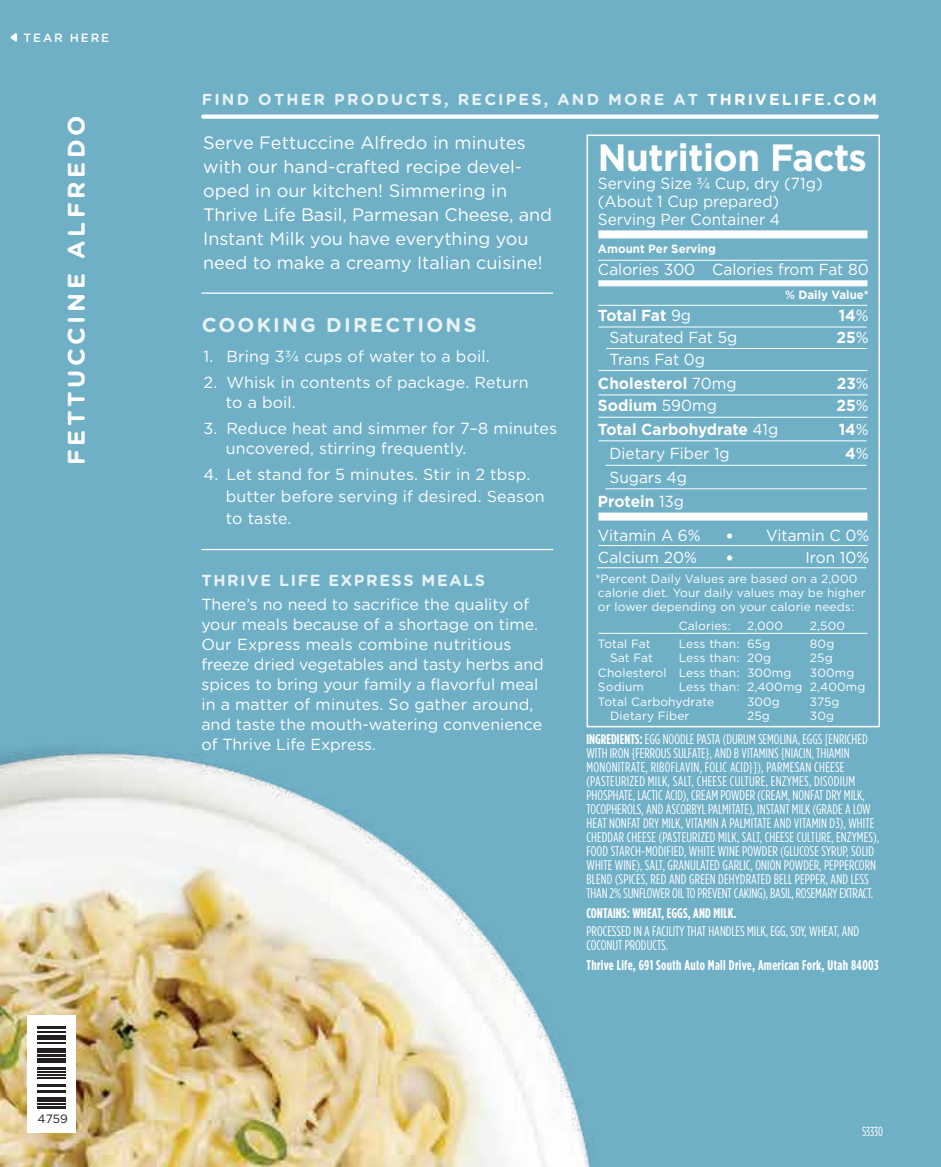
<style>
.page{position:relative;width:941px;height:1167px;background:#fff}
.page>*{position:absolute;margin:0;border:0;box-sizing:border-box;transform-origin:0 0}
.t1{font:700 38px "Gotham";letter-spacing:-.015em;color:#fff;scale:.96 1}
.t2{font:700 24px "Gotham Rounded";letter-spacing:.15em;color:#fff}
.t3{font:700 20px "Gotham Rounded";letter-spacing:.11em;color:#e9f3f7}
.t4{font:20px "Gotham";color:#fff;scale:.96 1}
.t5{font:18px/24px "Gotham Rounded";color:#fff}
.t6{font:16px/20px "Gotham Rounded";color:#fff}
.t7{font:16px/20px "Gotham";color:#fff}
.t8{font:16px/18px "Gotham";color:#fff;scale:.96 1}
.t9{font:700 16px "Gotham";color:#fff;scale:.96 1}
.t10{font:700 16px "Gotham Rounded";letter-spacing:.135em;color:#e9f3f7}
.t11{font:700 16px "Gotham Rounded";letter-spacing:.1em;color:#e9f3f7}
.t12{font:14px/14px "Gotham Condensed";color:#fff}
.t13{font:700 14px "Gotham Condensed";letter-spacing:.025em;color:#fff}
.t14{font:13px "Gotham Condensed";letter-spacing:-.01em;color:#fff}
.t15{font:12px/14px "Gotham";letter-spacing:.01em;color:#fff}
.t16{font:700 12px "Gotham";color:#fff;scale:.96 1}
.t17{font:500 12px "Gotham Rounded";letter-spacing:.15em;color:#fff}
.t18{font:12px "Gotham";color:#231f20}
.s1{color:#fff}
.s2{font-weight:500}
.s3{font-weight:400}
.s4{font-weight:700}
.s5{font-size:20px}
</style>
<div class="page">
<div style="left:0;top:0;width:940px;height:1166px;background:#6fb0c7"></div>
<img style="left:0;top:727px;width:619px;height:439px">
<div style="left:203px;top:114px;width:673px;height:5px;background:#fff"></div>
<hr style="left:202px;top:549px;width:350px;height:1px;background:#fff">
<svg style="left:10px;top:33px;width:7px;height:9px"></svg>
<div style="left:586px;top:134px;width:293px;height:593px;border:2px solid #fff"></div>
<div style="left:598px;top:230px;width:269px;height:8px;background:#fff"></div>
<div style="left:598px;top:512px;width:269px;height:8px;background:#fff"></div>
<hr style="left:598px;top:305px;width:269px;height:1px;background:#fff">
<div style="left:598px;top:280px;width:269px;height:6px;background:#fff"></div>
<hr style="left:598px;top:260px;width:269px;height:1px;background:#fff">
<hr style="left:598px;top:326px;width:268px;height:1px;background:#fff">
<hr style="left:606px;top:348px;width:260px;height:1px;background:#fff">
<hr style="left:598px;top:394px;width:269px;height:1px;background:#fff">
<hr style="left:598px;top:370px;width:269px;height:1px;background:#fff">
<hr style="left:605px;top:488px;width:261px;height:1px;background:#fff">
<hr style="left:598px;top:417px;width:269px;height:1px;background:#fff">
<hr style="left:598px;top:440px;width:268px;height:1px;background:#fff">
<hr style="left:605px;top:465px;width:261px;height:1px;background:#fff">
<hr style="left:598px;top:545px;width:269px;height:1px;background:#fff">
<hr style="left:598px;top:633px;width:269px;height:1px;background:#fff">
<hr style="left:597px;top:567px;width:269px;height:1px;background:#fff">
<hr style="left:202px;top:292px;width:350px;height:2px;background:#fff">
<div style="left:28px;top:1014px;width:48px;height:118px;background:#fff"></div>
<hr style="left:38px;top:1026px;width:28px;height:3px;background:#231f20">
<hr style="left:38px;top:1030px;width:28px;height:2px;background:#231f20">
<hr style="left:38px;top:1035px;width:28px;height:4px;background:#231f20">
<svg style="left:38px;top:1042px;width:28px;height:1px"></svg>
<hr style="left:38px;top:1048px;width:28px;height:4px;background:#231f20">
<hr style="left:38px;top:1053px;width:28px;height:3px;background:#231f20">
<hr style="left:38px;top:1058px;width:28px;height:4px;background:#231f20">
<hr style="left:38px;top:1066px;width:28px;height:3px;background:#231f20">
<svg style="left:38px;top:1071px;width:28px;height:4px"></svg>
<hr style="left:38px;top:1076px;width:28px;height:2px;background:#231f20">
<hr style="left:38px;top:1084px;width:28px;height:2px;background:#231f20">
<hr style="left:38px;top:1089px;width:28px;height:3px;background:#231f20">
<hr style="left:38px;top:1097px;width:28px;height:4px;background:#231f20">
<hr style="left:38px;top:1102px;width:28px;height:2px;background:#231f20">
<hr style="left:38px;top:1105px;width:28px;height:3px;background:#231f20">
<p class="t17" style="left:24px;top:29px;width:87px">TEAR HERE</p>
<h2 class="t2" style="left:59px;top:465px;width:351px;rotate:-90deg">FETTUCCINE ALFREDO</h2>
<p class="t18" style="left:38px;top:1111px;width:32px">4759</p>
<p class="t10" style="left:202px;top:88px;width:676px">FIND OTHER PRODUCTS, RECIPES, AND MORE AT <span class="s1">THRIVELIFE.COM</span></p>
<p class="t5" style="left:203px;top:129px;width:350px">Serve Fettuccine Alfredo in minutes with our hand-crafted recipe devel&shy;oped in our kitchen! Simmering in Thrive Life Basil, Parmesan Cheese, and Instant Milk you have everything you need to make a creamy Italian cuisine!</p>
<h3 class="t3" style="left:202px;top:310px;width:276px">COOKING DIRECTIONS</h3>
<p class="t7" style="left:203px;top:345px;width:288px">1. Bring 3¾ cups of water to a boil.</p>
<p class="t7" style="left:226px;top:371px;width:304px;text-indent:-22px">2. Whisk in contents of package. Return to a boil.</p>
<p class="t7" style="left:226px;top:417px;width:333px;text-indent:-22px">3. Reduce heat and simmer for 7–8 minutes uncovered, stirring frequently.</p>
<p class="t7" style="left:226px;top:462px;width:320px;line-height:22px;text-indent:-22px">4. Let stand for 5 minutes. Stir in 2 tbsp. butter before serving if desired. Season to taste.</p>
<p class="t11" style="left:201px;top:568px;width:285px">THRIVE LIFE EXPRESS MEALS</p>
<p class="t6" style="left:201px;top:593px;width:344px">There’s no need to sacrifice the quality of your meals because of a shortage on time.<br>Our Express meals combine nutritious freeze dried vegetables and tasty herbs and spices to bring your family a flavorful meal in a matter of minutes. So gather around, and taste the mouth-watering convenience of Thrive Life Express.</p>
<h1 class="t1" style="left:598px;top:132px;width:281px">Nutrition Facts</h1>
<p class="t8" style="left:598px;top:174px;width:235px">Serving Size ¾ Cup, dry (71g) (About 1 Cup prepared)<br>Serving Per Container 4</p>
<p class="t16" style="left:598px;top:241px;width:124px">Amount Per Serving</p>
<p class="t8" style="left:598px;top:260px;width:283px">Calories 300 Calories from Fat 80</p>
<p class="t16" style="left:785px;top:287px;width:88px"><span class="s2">%</span> Daily Value*</p>
<p class="t9" style="left:598px;top:305px;width:98px">Total Fat <span class="s3">9g</span></p>
<p class="t9" style="left:838px;top:305px;width:33px">14<span class="s3">%</span></p>
<p class="t8" style="left:609px;top:328px;width:135px">Saturated Fat 5g</p>
<p class="t9" style="left:836px;top:327px;width:35px">25<span class="s3">%</span></p>
<p class="t8" style="left:598px;top:347px;width:146px;line-height:24px;text-indent:12px">Trans Fat 0g<br><span class="s4">Cholesterol</span> 70mg</p>
<p class="t9" style="left:836px;top:373px;width:35px">23<span class="s3">%</span></p>
<p class="t9" style="left:598px;top:395px;width:125px">Sodium <span class="s3">590mg</span></p>
<p class="t9" style="left:836px;top:395px;width:35px">25<span class="s3">%</span></p>
<p class="t9" style="left:598px;top:419px;width:189px">Total Carbohydrate <span class="s3">41g</span></p>
<p class="t9" style="left:838px;top:419px;width:33px">14<span class="s3">%</span></p>
<p class="t8" style="left:609px;top:444px;width:127px">Dietary Fiber 1g</p>
<p class="t9" style="left:845px;top:443px;width:26px">4<span class="s3">%</span></p>
<p class="t8" style="left:598px;top:465px;width:94px;line-height:24px;text-align:right">Sugars 4g<br><span class="s4">Protein</span> 13g</p>
<p class="t8" style="left:598px;top:526px;width:144px">Vitamin A 6% <span class="s5">•</span></p>
<p class="t8" style="left:766px;top:526px;width:109px">Vitamin C 0%</p>
<p class="t8" style="left:598px;top:548px;width:104px">Calcium 20%</p>
<h3 class="t4" style="left:725px;top:545px;width:11px">•</h3>
<p class="t8" style="left:805px;top:548px;width:68px">Iron 10%</p>
<p class="t15" style="left:595px;top:571px;width:271px">*Percent Daily Values are based on a 2,000 calorie diet. Your daily values may be higher or lower depending on your calorie needs:</p>
<p class="t15" style="left:678px;top:618px;width:53px">Calories:</p>
<p class="t15" style="left:747px;top:618px;width:38px">2,000</p>
<p class="t15" style="left:809px;top:618px;width:37px">2,500</p>
<p class="t15" style="left:598px;top:636px;width:54px">Total Fat</p>
<p class="t15" style="left:678px;top:636px;width:93px">Less than: 65g</p>
<p class="t15" style="left:809px;top:636px;width:26px">80g</p>
<p class="t15" style="left:610px;top:651px;width:45px">Sat Fat</p>
<p class="t15" style="left:678px;top:651px;width:94px">Less than: 20g</p>
<p class="t15" style="left:809px;top:651px;width:24px">25g</p>
<p class="t15" style="left:598px;top:665px;width:195px">Cholesterol Less than: 300mg</p>
<p class="t15" style="left:809px;top:665px;width:46px">300mg</p>
<p class="t15" style="left:598px;top:679px;width:47px">Sodium</p>
<p class="t15" style="left:598px;top:679px;width:269px;text-indent:81px">Less than: 2,400mg 2,400mg<br>Total Carbohydrate</p>
<p class="t15" style="left:747px;top:694px;width:34px">300g</p>
<p class="t15" style="left:809px;top:694px;width:31px">375g</p>
<p class="t15" style="left:610px;top:708px;width:81px">Dietary Fiber</p>
<p class="t15" style="left:747px;top:708px;width:24px">25g</p>
<p class="t15" style="left:809px;top:708px;width:26px">30g</p>
<p class="t12" style="left:586px;top:731px;width:294px"><span class="s4">INGREDIENTS:</span> EGG NOODLE PASTA (DURUM SEMOLINA, EGGS [ENRICHED WITH IRON {FERROUS SULFATE}, AND B VITAMINS {NIACIN, THIAMIN MONONITRATE, RIBOFLAVIN, FOLIC ACID}]), PARMESAN CHEESE (PASTEURIZED MILK, SALT, CHEESE CULTURE, ENZYMES, DISODIUM PHOSPHATE, LACTIC ACID), CREAM POWDER (CREAM, NONFAT DRY MILK, TOCOPHEROLS, AND ASCORBYL PALMITATE), INSTANT MILK (GRADE A LOW HEAT NONFAT DRY MILK, VITAMIN A PALMITATE AND VITAMIN D3), WHITE CHEDDAR CHEESE (PASTEURIZED MILK, SALT, CHEESE CULTURE, ENZYMES), FOOD STARCH-MODIFIED, WHITE WINE POWDER (GLUCOSE SYRUP, SOLID WHITE WINE), SALT, GRANULATED GARLIC, ONION POWDER, PEPPERCORN BLEND (SPICES, RED AND GREEN DEHYDRATED BELL PEPPER, AND LESS THAN 2% SUNFLOWER OIL TO PREVENT CAKING), BASIL, ROSEMARY EXTRACT.</p>
<p class="t13" style="left:586px;top:904px;width:152px">CONTAINS: WHEAT, EGGS, AND MILK.</p>
<p class="t12" style="left:586px;top:923px;width:274px">PROCESSED IN A FACILITY THAT HANDLES MILK, EGG, SOY, WHEAT, AND<br>COCONUT PRODUCTS.</p>
<p class="t13" style="left:586px;top:956px;width:293px">Thrive Life, 691 South Auto Mall Drive, American Fork, Utah 84003</p>
<p class="t14" style="left:861px;top:1124px;width:22px">53330</p>
</div>
